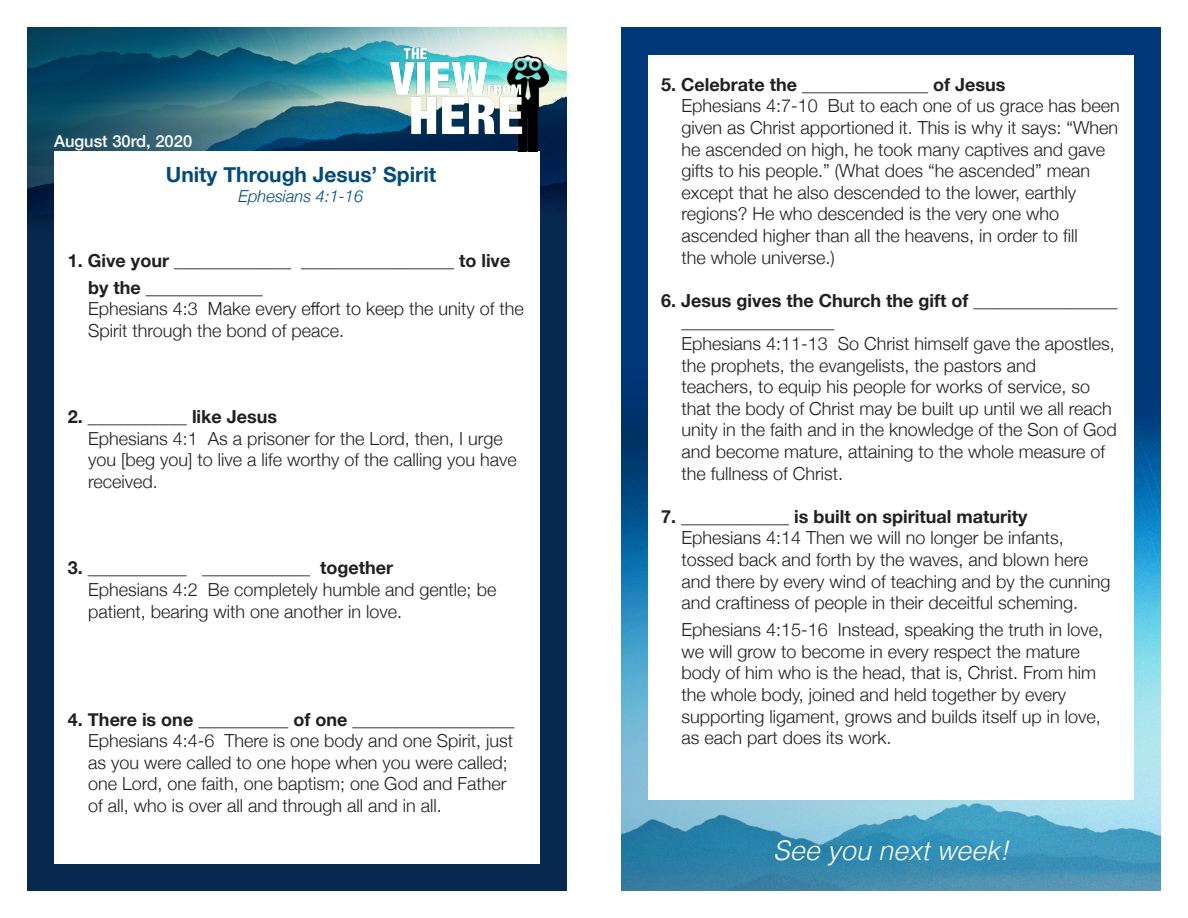
<style>
.page{position:relative;width:1188px;height:918px;background:#fff}
.page>*{position:absolute;margin:0;border:0;box-sizing:border-box;transform-origin:0 0}
.t1{font:italic 300 27px "Helvetica";color:#fff}
.t2{font:700 21px "Helvetica Neue";color:#004a80}
.t3{font:300 18px/21.6px "Helvetica Neue";color:#231f20}
.t4{font:700 18px "Helvetica Neue";color:#231f20}
.t5{font:italic 300 16.5px "Helvetica Neue";color:#004a80}
.t6{font:500 16.5px "Helvetica Neue";color:#fff}
</style>
<div class="page">
<div style="left:27px;top:176px;width:540px;height:715px;background:#07294f"></div>
<img style="left:27px;top:27px;width:540px;height:195px">
<div style="left:54px;top:151px;width:486px;height:713px;background:#fff"></div>
<img style="left:507px;top:56px;width:41px;height:95px">
<img style="left:381px;top:35px;width:149px;height:106px">
<div style="left:621px;top:27px;width:540px;height:598px;background:#003778"></div>
<img style="left:621px;top:408px;width:540px;height:483px">
<div style="left:648px;top:55px;width:486px;height:744px;background:#fff"></div>
<p class="t6" style="left:54px;top:128px;width:140px">August 30rd, 2020</p>
<p class="t2" style="left:166px;top:158px;width:272px">Unity Through Jesus’ Spirit</p>
<p class="t5" style="left:239px;top:183px;width:126px">Ephesians 4:1-16</p>
<p class="t4" style="left:68px;top:246px;width:444px">1. Give your _____________ _________________ to live</p>
<p class="t4" style="left:88px;top:273px;width:176px">by the _____________</p>
<p class="t3" style="left:88px;top:297px;width:437px">Ephesians 4:3 Make every effort to keep the unity of the<br>Spirit through the bond of peace.</p>
<p class="t4" style="left:68px;top:403px;width:211px">2. ___________ like Jesus</p>
<p class="t3" style="left:88px;top:426px;width:430px">Ephesians 4:1 As a prisoner for the Lord, then, I urge you [beg you] to live a life worthy of the calling you have received.</p>
<p class="t4" style="left:68px;top:554px;width:327px">3. ___________ ____________ together</p>
<p class="t3" style="left:88px;top:578px;width:410px">Ephesians 4:2 Be completely humble and gentle; be patient, bearing with one another in love.</p>
<p class="t4" style="left:68px;top:705px;width:448px">4. There is one __________ of one __________________</p>
<p class="t3" style="left:88px;top:729px;width:426px">Ephesians 4:4-6 There is one body and one Spirit, just as you were called to one hope when you were called; one Lord, one faith, one baptism; one God and Father</p>
<p class="t3" style="left:88px;top:794px;width:355px">of all, who is over all and through all and in all.</p>
<p class="t4" style="left:661px;top:70px;width:346px">5. Celebrate the ______________ of Jesus</p>
<p class="t3" style="left:681px;top:94px;width:440px">Ephesians 4:7-10 But to each one of us grace has been given as Christ apportioned it. This is why it says: “When he ascended on high, he took many captives and gave gifts to his people.” (What does “he ascended” mean except that he also descended to the lower, earthly</p>
<p class="t3" style="left:681px;top:202px;width:379px">regions? He who descended is the very one who</p>
<p class="t3" style="left:681px;top:223px;width:398px">ascended higher than all the heavens, in order to fill</p>
<p class="t3" style="left:681px;top:245px;width:155px">the whole universe.)</p>
<p class="t4" style="left:661px;top:286px;width:458px">6. Jesus gives the Church the gift of ________________</p>
<p class="t4" style="left:681px;top:308px;width:154px">_________________</p>
<p class="t3" style="left:681px;top:331px;width:435px">Ephesians 4:11-13 So Christ himself gave the apostles, the prophets, the evangelists, the pastors and</p>
<p class="t3" style="left:681px;top:375px;width:437px">teachers, to equip his people for works of service, so that the body of Christ may be built up until we all reach unity in the faith and in the knowledge of the Son of God and become mature, attaining to the whole measure of the fullness of Christ.</p>
<p class="t4" style="left:661px;top:502px;width:368px">7. ____________ is built on spiritual maturity</p>
<p class="t3" style="left:681px;top:526px;width:384px">Ephesians 4:14 Then we will no longer be infants,</p>
<p class="t3" style="left:681px;top:547px;width:431px">tossed back and forth by the waves, and blown here and there by every wind of teaching and by the cunning and craftiness of people in their deceitful scheming.</p>
<p class="t3" style="left:681px;top:618px;width:423px">Ephesians 4:15-16 Instead, speaking the truth in love, we will grow to become in every respect the mature body of him who is the head, that is, Christ. From him the whole body, joined and held together by every</p>
<p class="t3" style="left:681px;top:704px;width:421px">supporting ligament, grows and builds itself up in love, as each part does its work.</p>
<p class="t1" style="left:773px;top:827px;width:237px">See you next week!</p>
</div>
